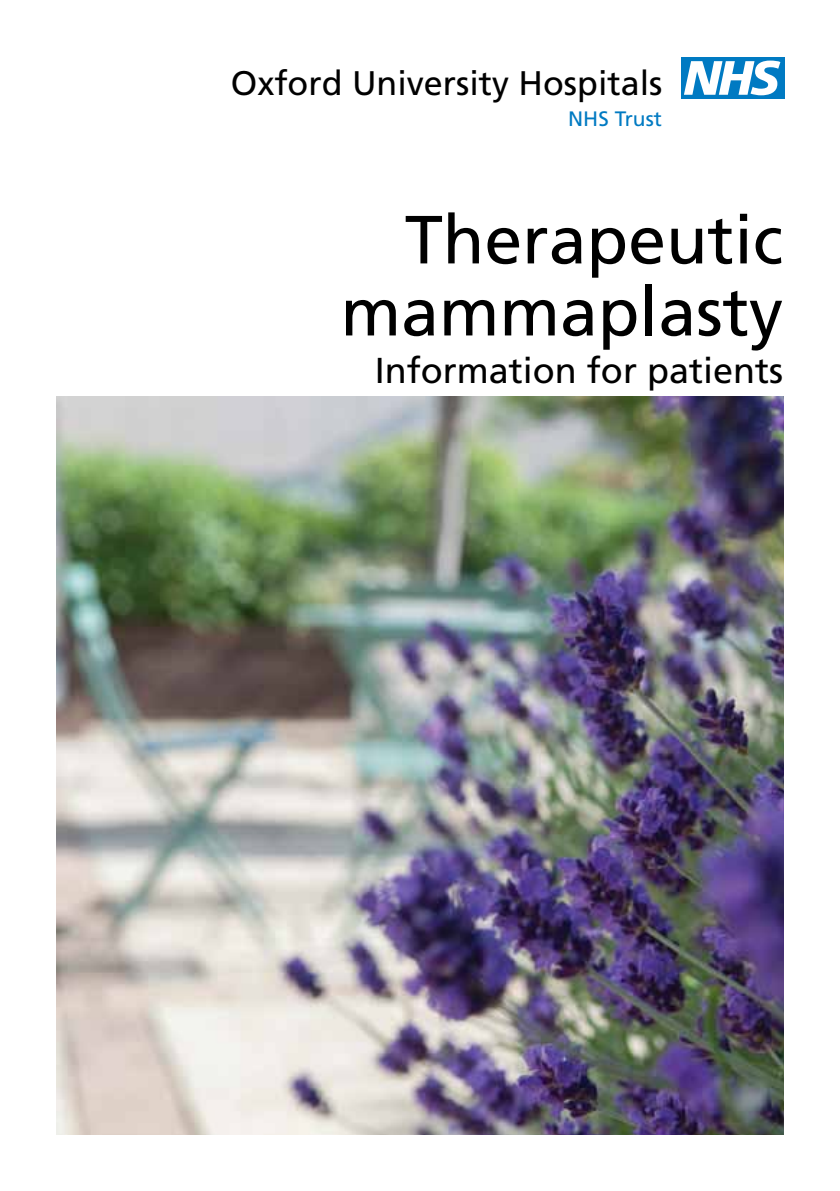
<style>
.page{position:relative;width:840px;height:1191px;background:#fff}
.page>*{position:absolute;margin:0;border:0;box-sizing:border-box;transform-origin:0 0}
.t1{font:68px/72px "Frutiger";color:#000;text-align:right}
.t2{font:36px "Frutiger";color:#000}
.t3{font:34px "Frutiger";color:#000}
.t4{font:20.8px "Frutiger";color:#007ac2}
</style>
<div class="page">
<img style="left:57px;top:397px;width:725px;height:737px">
<div style="left:680px;top:57px;width:103px;height:42px;background:#007ac2"></div>
<svg style="left:684px;top:61px;width:96px;height:34px"></svg>
<p class="t3" style="left:231px;top:63px;width:433px">Oxford University Hospitals</p>
<p class="t4" style="left:568px;top:107px;width:95px">NHS Trust</p>
<h1 class="t1" style="left:340px;top:203px;width:444px">Therapeutic mammaplasty</h1>
<p class="t2" style="left:374px;top:349px;width:410px">Information for patients</p>
</div>
